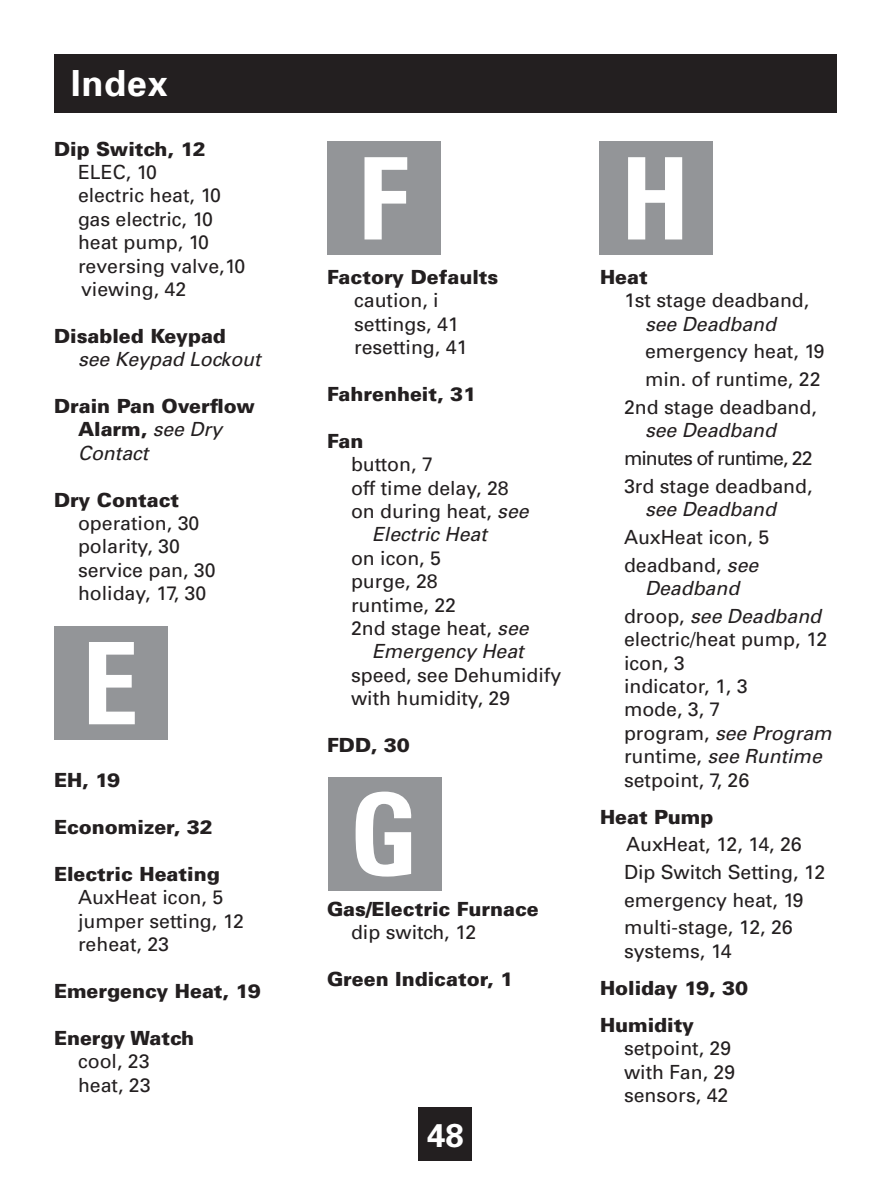
<style>
.page{position:relative;width:891px;height:1188px;background:#fff}
.page>*{position:absolute;margin:0;border:0;box-sizing:border-box;transform-origin:0 0}
.t1{font:700 condensed 114px "Univers";color:#fff}
.t2{font:700 36px "Univers";letter-spacing:.02em;color:#fff}
.t3{font:700 33px "Univers";color:#fff}
.t4{font:19.5px/23.4px "Univers";color:#231f20}
.t5{font:900 19.5px/23.4px "Univers";color:#231f20}
.t6{font:italic 19.5px/27.6px "Univers";color:#231f20}
.t7{font:19.5px/27.6px "Univers";letter-spacing:-.05em;color:#231f20}
.s1{font-weight:400;font-style:italic}
.s2{font-style:italic}
.s3{font-style:normal}
</style>
<div class="page">
<div style="left:54px;top:54px;width:783px;height:58px;background:#231f20"></div>
<div style="left:418px;top:1107px;width:54px;height:54px;background:#231f20"></div>
<div style="left:327px;top:141px;width:113px;height:114px;background:#939598"></div>
<div style="left:328px;top:777px;width:113px;height:114px;background:#939598"></div>
<div style="left:599px;top:141px;width:113px;height:114px;background:#939598"></div>
<div style="left:54px;top:626px;width:114px;height:114px;background:#939598"></div>
<h2 class="t2" style="left:71px;top:62px;width:98px">Index</h2>
<p class="t5" style="left:54px;top:137px;width:153px">Dip Switch, 12</p>
<p class="t4" style="left:78px;top:161px;width:169px">ELEC, 10<br>electric heat, 10 gas electric, 10 heat pump, 10 reversing valve,10 viewing, 42</p>
<p class="t5" style="left:54px;top:324px;width:173px">Disabled Keypad</p>
<p class="t6" style="left:78px;top:346px;width:184px">see Keypad Lockout</p>
<p class="t5" style="left:78px;top:394px;width:178px;text-indent:-24px">Drain Pan Overflow<br>Alarm, <span class="s1">see Dry<br>Contact</span></p>
<p class="t5" style="left:54px;top:488px;width:127px">Dry Contact</p>
<p class="t4" style="left:78px;top:512px;width:139px">operation, 30 polarity, 30 service pan, 30 holiday, 17, 30</p>
<h1 class="t1" style="left:82px;top:614px;width:59px">E</h1>
<p class="t5" style="left:54px;top:769px;width:68px">EH, 19</p>
<p class="t5" style="left:54px;top:815px;width:160px">Economizer, 32</p>
<p class="t5" style="left:54px;top:862px;width:167px">Electric Heating</p>
<p class="t4" style="left:78px;top:886px;width:168px">AuxHeat icon, 5 jumper setting, 12 reheat, 23</p>
<p class="t5" style="left:54px;top:979px;width:208px">Emergency Heat, 19</p>
<p class="t5" style="left:54px;top:1026px;width:142px">Energy Watch</p>
<p class="t4" style="left:78px;top:1050px;width:74px">cool, 23 heat, 23</p>
<h1 class="t1" style="left:358px;top:129px;width:52px">F</h1>
<p class="t5" style="left:327px;top:265px;width:173px">Factory Defaults</p>
<p class="t4" style="left:354px;top:289px;width:115px">caution, i settings, 41 resetting, 41</p>
<p class="t5" style="left:327px;top:382px;width:151px">Fahrenheit, 31</p>
<p class="t5" style="left:327px;top:429px;width:38px">Fan</p>
<p class="t4" style="left:351px;top:453px;width:83px">button, 7</p>
<p class="t4" style="left:351px;top:476px;width:159px">off time delay, 28</p>
<p class="t4" style="left:351px;top:500px;width:179px">on during heat, <span class="s2">see</span></p>
<p class="t6" style="left:372px;top:521px;width:116px">Electric Heat</p>
<p class="t4" style="left:351px;top:546px;width:91px">on icon, 5</p>
<p class="t4" style="left:351px;top:570px;width:88px">purge, 28</p>
<p class="t4" style="left:351px;top:593px;width:107px">runtime, 22</p>
<p class="t4" style="left:351px;top:617px;width:179px">2nd stage heat, <span class="s2">see</span></p>
<p class="t6" style="left:372px;top:638px;width:153px">Emergency Heat</p>
<p class="t4" style="left:351px;top:663px;width:212px">speed, see Dehumidify with humidity, 29</p>
<p class="t5" style="left:327px;top:733px;width:84px">FDD, 30</p>
<h1 class="t1" style="left:349px;top:765px;width:71px">G</h1>
<p class="t5" style="left:327px;top:897px;width:213px">Gas/Electric Furnace</p>
<p class="t4" style="left:351px;top:921px;width:127px">dip switch, 12</p>
<p class="t5" style="left:327px;top:967px;width:188px">Green Indicator, 1</p>
<h3 class="t3" style="left:427px;top:1115px;width:38px">48</h3>
<h1 class="t1" style="left:620px;top:129px;width:71px">H</h1>
<p class="t5" style="left:600px;top:265px;width:49px">Heat</p>
<p class="t4" style="left:624px;top:289px;width:187px">1st stage deadband,</p>
<p class="t6" style="left:645px;top:310px;width:133px">see Deadband</p>
<p class="t4" style="left:645px;top:340px;width:181px">emergency heat, 19</p>
<p class="t4" style="left:645px;top:368px;width:177px">min. of runtime, 22</p>
<p class="t4" style="left:624px;top:396px;width:194px">2nd stage deadband,</p>
<p class="t6" style="left:645px;top:417px;width:133px">see Deadband</p>
<p class="t7" style="left:624px;top:445px;width:190px">minutes of runtime, 22<br>3rd stage deadband,</p>
<p class="t6" style="left:645px;top:496px;width:133px">see Deadband</p>
<p class="t4" style="left:624px;top:523px;width:147px;line-height:27.6px">AuxHeat icon, 5 deadband, <span class="s2">see</span></p>
<p class="t6" style="left:624px;top:575px;width:199px;text-indent:21px">Deadband<br><span class="s3">droop,</span> see Deadband</p>
<p class="t4" style="left:624px;top:628px;width:209px">electric/heat pump, 12 icon, 3<br>indicator, 1, 3<br>mode, 3, 7<br>program, <span class="s2">see Program </span>runtime, <span class="s2">see Runtime </span>setpoint, 7, 26</p>
<p class="t5" style="left:600px;top:805px;width:115px">Heat Pump</p>
<p class="t4" style="left:624px;top:831px;width:203px;line-height:27.6px">AuxHeat, 12, 14, 26<br>Dip Switch Setting, 12 emergency heat, 19 multi-stage, 12, 26</p>
<p class="t4" style="left:624px;top:939px;width:109px">systems, 14</p>
<p class="t5" style="left:600px;top:969px;width:150px;line-height:36.9px">Holiday 19, 30<br>Humidity</p>
<p class="t4" style="left:624px;top:1037px;width:113px">setpoint, 29 with Fan, 29 sensors, 42</p>
</div>
